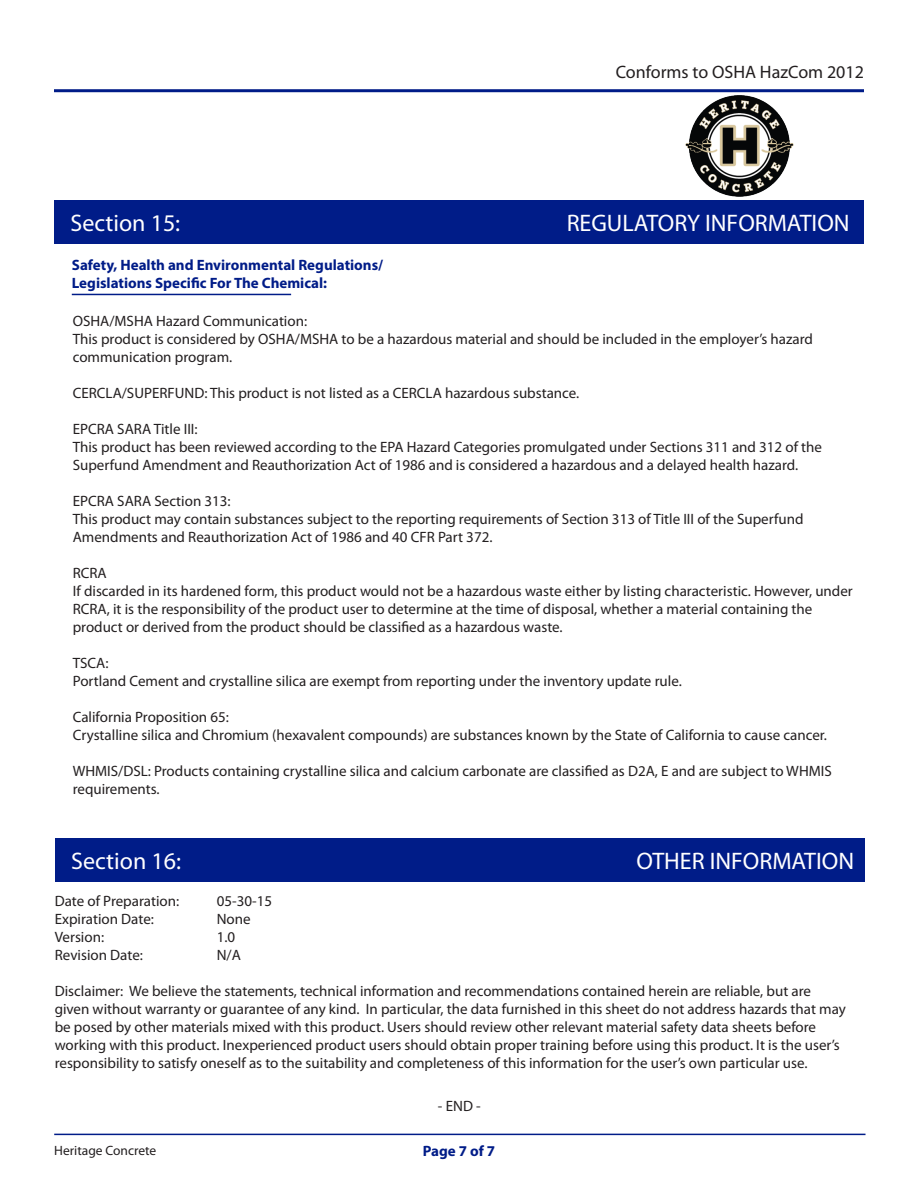
<style>
.page{position:relative;width:918px;height:1188px;background:#fff}
.page>*{position:absolute;margin:0;border:0;box-sizing:border-box;transform-origin:0 0}
.t1{font:24px "Myriad Pro";color:#fff}
.t2{font:18px "Myriad Pro";color:#231f20}
.t3{font:15px/18px "Myriad Pro";color:#231f20}
.t4{font:700 15px/18px "Myriad Pro";color:#001c88}
.t5{font:13.5px "Myriad Pro";color:#231f20}
</style>
<div class="page">
<hr style="left:54px;top:89px;width:810px;height:3px;background:#001c88">
<div style="left:54px;top:200px;width:810px;height:44px;background:#001c88"></div>
<hr style="left:54px;top:1134px;width:812px;height:1px;background:#001c88">
<hr style="left:72px;top:294px;width:219px;height:1px;background:#001c88">
<div style="left:55px;top:838px;width:810px;height:44px;background:#001c88"></div>
<img style="left:685px;top:95px;width:109px;height:101px">
<p class="t2" style="left:616px;top:62px;width:250px">Conforms to OSHA HazCom 2012</p>
<p class="t1" style="left:70px;top:210px;width:111px">Section 15:</p>
<p class="t1" style="left:567px;top:210px;width:285px">REGULATORY INFORMATION</p>
<p class="t4" style="left:72px;top:255px;width:313px">Safety, Health and Environmental Regulations/<br>Legislations Specific For The Chemical:</p>
<p class="t3" style="left:73px;top:312px;width:236px">OSHA/MSHA Hazard Communication:</p>
<p class="t3" style="left:73px;top:330px;width:742px">This product is considered by OSHA/MSHA to be a hazardous material and should be included in the employer’s hazard</p>
<p class="t3" style="left:73px;top:348px;width:161px">communication program.</p>
<p class="t3" style="left:73px;top:384px;width:508px">CERCLA/SUPERFUND: This product is not listed as a CERCLA hazardous substance.</p>
<p class="t3" style="left:73px;top:420px;width:126px">EPCRA SARA Title III:</p>
<p class="t3" style="left:73px;top:438px;width:751px">This product has been reviewed according to the EPA Hazard Categories promulgated under Sections 311 and 312 of the</p>
<p class="t3" style="left:73px;top:456px;width:727px">Superfund Amendment and Reauthorization Act of 1986 and is considered a hazardous and a delayed health hazard.</p>
<p class="t3" style="left:73px;top:492px;width:159px">EPCRA SARA Section 313:</p>
<p class="t3" style="left:73px;top:510px;width:732px">This product may contain substances subject to the reporting requirements of Section 313 of Title III of the Superfund</p>
<p class="t3" style="left:73px;top:528px;width:421px">Amendments and Reauthorization Act of 1986 and 40 CFR Part 372.</p>
<p class="t3" style="left:73px;top:564px;width:36px">RCRA</p>
<p class="t3" style="left:73px;top:582px;width:782px">If discarded in its hardened form, this product would not be a hazardous waste either by listing characteristic. However, under<br>RCRA, it is the responsibility of the product user to determine at the time of disposal, whether a material containing the</p>
<p class="t3" style="left:73px;top:618px;width:491px">product or derived from the product should be classified as a hazardous waste.</p>
<p class="t3" style="left:73px;top:654px;width:37px">TSCA:</p>
<p class="t3" style="left:73px;top:672px;width:611px">Portland Cement and crystalline silica are exempt from reporting under the inventory update rule.</p>
<p class="t3" style="left:73px;top:708px;width:158px">California Proposition 65:</p>
<p class="t3" style="left:73px;top:726px;width:756px">Crystalline silica and Chromium (hexavalent compounds) are substances known by the State of California to cause cancer.</p>
<p class="t3" style="left:73px;top:762px;width:761px">WHMIS/DSL: Products containing crystalline silica and calcium carbonate are classified as D2A, E and are subject to WHMIS requirements.</p>
<p class="t1" style="left:71px;top:848px;width:111px">Section 16:</p>
<p class="t1" style="left:636px;top:848px;width:219px">OTHER INFORMATION</p>
<p class="t3" style="left:55px;top:893px;width:126px">Date of Preparation:</p>
<p class="t3" style="left:217px;top:893px;width:57px">05-30-15</p>
<p class="t3" style="left:55px;top:911px;width:101px">Expiration Date:</p>
<p class="t3" style="left:217px;top:911px;width:35px">None</p>
<p class="t3" style="left:55px;top:929px;width:51px">Version:</p>
<p class="t3" style="left:217px;top:929px;width:20px">1.0</p>
<p class="t3" style="left:55px;top:947px;width:90px">Revision Date:</p>
<p class="t3" style="left:217px;top:947px;width:26px">N/A</p>
<p class="t3" style="left:55px;top:983px;width:793px">Disclaimer: We believe the statements, technical information and recommendations contained herein are reliable, but are given without warranty or guarantee of any kind. In particular, the data furnished in this sheet do not address hazards that may be posed by other materials mixed with this product. Users should review other relevant material safety data sheets before working with this product. Inexperienced product users should obtain proper training before using this product. It is the user’s responsibility to satisfy oneself as to the suitability and completeness of this information for the user’s own particular use.</p>
<p class="t3" style="left:438px;top:1097px;width:44px">- END -</p>
<p class="t5" style="left:54px;top:1143px;width:104px">Heritage Concrete</p>
<p class="t4" style="left:423px;top:1141px;width:74px">Page 7 of 7</p>
</div>
